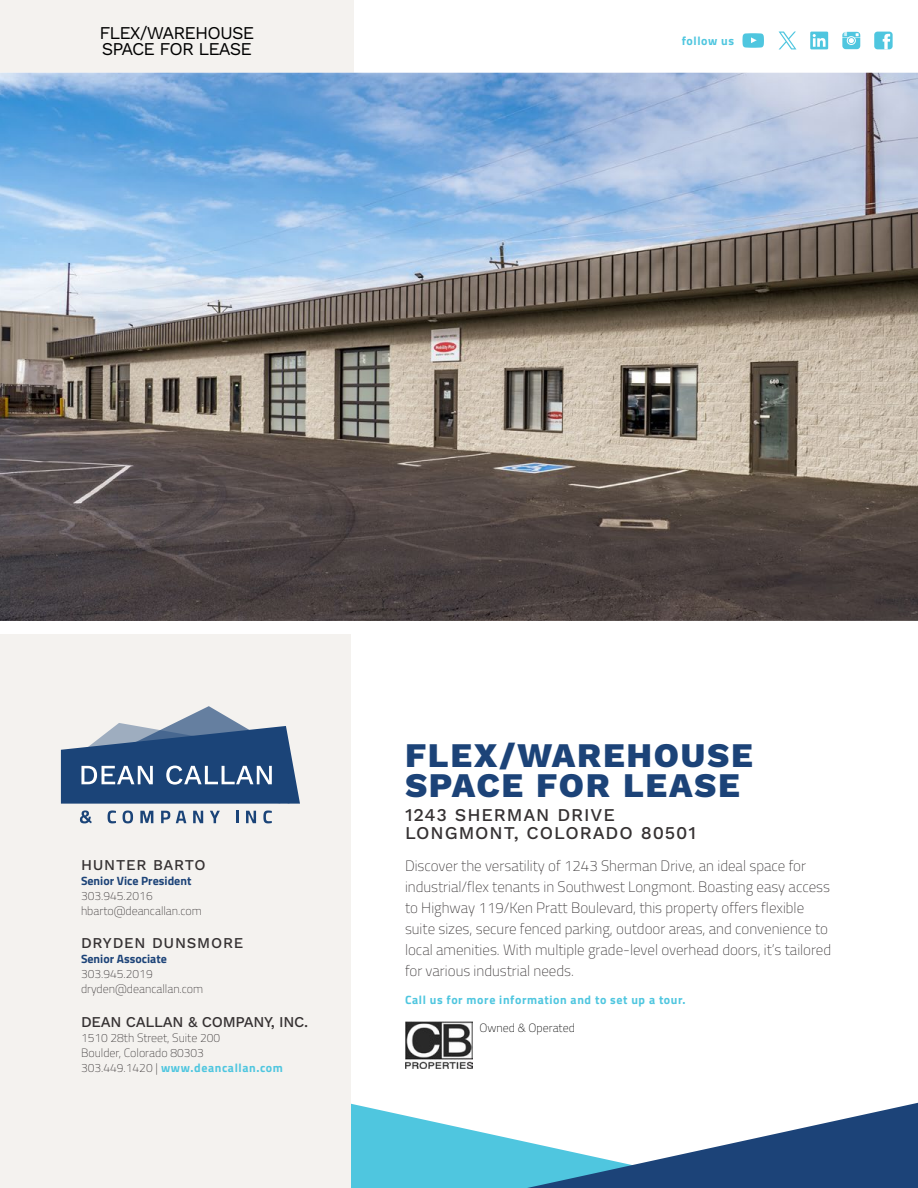
<style>
.page{position:relative;width:918px;height:1188px;background:#fff}
.page>*{position:absolute;margin:0;border:0;box-sizing:border-box;transform-origin:0 0}
.t1{font:800 34.5px/30px "Work Sans";letter-spacing:.05em;color:#1c4378}
.t2{font:500 18px/18px "Work Sans";letter-spacing:.05em;color:#353132}
.t3{font:18px/16.5px "Work Sans";letter-spacing:-.05em;color:#000}
.t4{font:200 15px/21px "Cairo";color:#353132}
.t5{font:500 15px "Work Sans";letter-spacing:.035em;color:#353132}
.t6{font:500 15px "Work Sans";letter-spacing:-.02em;color:#353132}
.t7{font:200 12px/15px "Cairo";color:#353132}
.t8{font:700 12px "Cairo";letter-spacing:.05em;color:#4fc6df}
.t9{font:700 12px "Cairo";color:#1c4378}
.t10{font:200 12px "Cairo";color:#000}
.s1{font-weight:700;color:#4fc6df}
</style>
<div class="page">
<svg style="left:351px;top:1103px;width:176px;height:85px;fill:#4fc6df"></svg>
<div style="left:0;top:634px;width:351px;height:554px;background:#f4f2ef"></div>
<div style="left:0;top:0;width:354px;height:73px;background:#f4f2ef"></div>
<svg style="left:527px;top:1103px;width:391px;height:85px"></svg>
<img style="left:0;top:73px;width:918px;height:548px">
<svg style="left:61px;top:706px;width:239px;height:98px"></svg>
<svg style="left:80px;top:810px;width:12px;height:13px"></svg>
<svg style="left:108px;top:810px;width:8px;height:13px"></svg>
<svg style="left:123px;top:811px;width:10px;height:12px"></svg>
<svg style="left:140px;top:811px;width:13px;height:12px"></svg>
<svg style="left:161px;top:811px;width:9px;height:12px"></svg>
<svg style="left:176px;top:811px;width:10px;height:12px"></svg>
<svg style="left:193px;top:811px;width:10px;height:12px"></svg>
<svg style="left:210px;top:811px;width:10px;height:12px"></svg>
<svg style="left:236px;top:811px;width:2px;height:12px"></svg>
<svg style="left:246px;top:811px;width:10px;height:12px"></svg>
<svg style="left:263px;top:810px;width:9px;height:13px"></svg>
<img style="left:405px;top:1021px;width:67px;height:48px">
<svg style="left:842px;top:32px;width:18px;height:17px"></svg>
<div style="left:810px;top:32px;width:18px;height:17px;background:#4fc6df"></div>
<svg style="left:813px;top:34px;width:13px;height:13px"></svg>
<div style="left:874px;top:32px;width:19px;height:17px;background:#4fc6df;border-radius:3px"></div>
<svg style="left:883px;top:34px;width:7px;height:15px"></svg>
<svg style="left:742px;top:33px;width:22px;height:15px"></svg>
<svg style="left:779px;top:32px;width:17px;height:17px"></svg>
<p class="t3" style="left:99px;top:25px;width:156px">FLEX/WAREHOUSE<br>SPACE FOR LEASE</p>
<p class="t8" style="left:682px;top:31px;width:54px">follow us</p>
<p class="t5" style="left:81px;top:856px;width:126px">HUNTER BARTO</p>
<p class="t9" style="left:81px;top:871px;width:112px">Senior Vice President</p>
<p class="t7" style="left:81px;top:888px;width:122px">303.945.2016 hbarto@deancallan.com</p>
<p class="t5" style="left:81px;top:934px;width:164px">DRYDEN DUNSMORE</p>
<p class="t9" style="left:81px;top:949px;width:87px">Senior Associate</p>
<p class="t7" style="left:81px;top:967px;width:124px">303.945.2019 dryden@deancallan.com</p>
<p class="t6" style="left:81px;top:1013px;width:229px">DEAN CALLAN &amp; COMPANY, INC.</p>
<p class="t7" style="left:81px;top:1030px;width:203px">1510 28th Street, Suite 200<br>Boulder, Colorado 80303<br>303.449.1420 | <span class="s1">www.deancallan.com</span></p>
<h1 class="t1" style="left:405px;top:742px;width:349px">FLEX/WAREHOUSE<br>SPACE FOR LEASE</h1>
<p class="t2" style="left:405px;top:807px;width:293px">1243 SHERMAN DRIVE<br>LONGMONT, COLORADO 80501</p>
<p class="t4" style="left:405px;top:855px;width:428px">Discover the versatility of 1243 Sherman Drive, an ideal space for industrial/flex tenants in Southwest Longmont. Boasting easy access to Highway 119/Ken Pratt Boulevard, this property offers flexible suite sizes, secure fenced parking, outdoor areas, and convenience to local amenities. With multiple grade-level overhead doors, it’s tailored for various industrial needs.</p>
<p class="t8" style="left:405px;top:990px;width:282px">Call us for more information and to set up a tour.</p>
<p class="t10" style="left:480px;top:1020px;width:97px">Owned &amp; Operated</p>
</div>
